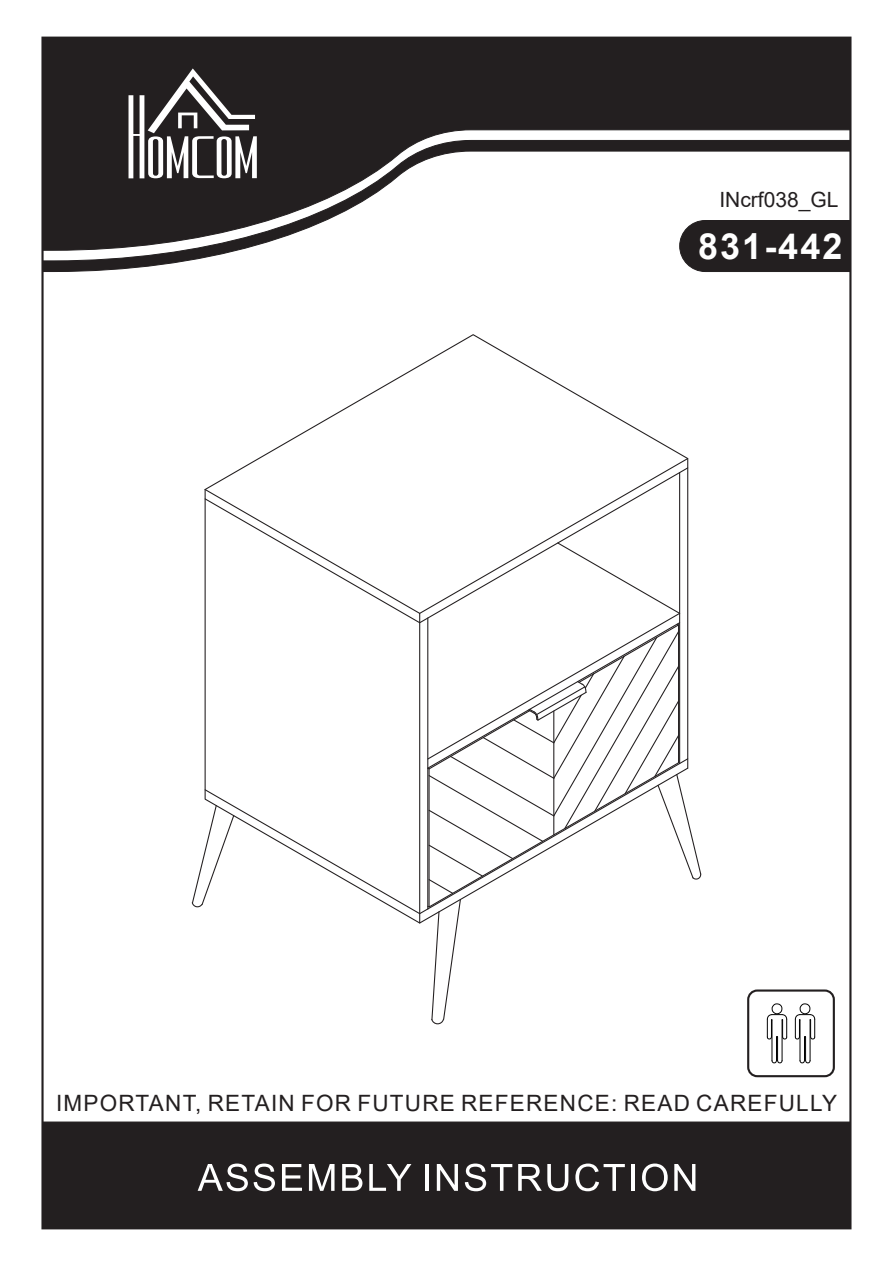
<style>
.page{position:relative;width:893px;height:1263px;background:#fff}
.page>*{position:absolute;margin:0;border:0;box-sizing:border-box;transform-origin:0 0}
.t1{font:700 36px "Arial";letter-spacing:.055em;color:#fff}
.t2{font:22.5px "Arial";letter-spacing:.055em;color:#231f20}
.t3{font:21px "Arial";color:#231f20}
</style>
<div class="page">
<div style="left:42px;top:37px;width:809px;height:103px;background:#231f20"></div>
<svg style="left:42px;top:140px;width:809px;height:132px"></svg>
<svg style="left:129px;top:68px;width:128px;height:110px"></svg>
<div style="left:747px;top:989px;width:88px;height:88px;border:2px solid #231f20;border-radius:9px"></div>
<svg style="left:794px;top:1003px;width:22px;height:61px"></svg>
<svg style="left:766px;top:1003px;width:22px;height:61px"></svg>
<div style="left:42px;top:1122px;width:809px;height:106px;background:#231f20"></div>
<svg style="left:198px;top:1163px;width:50px;height:28px"></svg>
<svg style="left:254px;top:1163px;width:21px;height:28px"></svg>
<svg style="left:282px;top:1164px;width:20px;height:27px"></svg>
<svg style="left:309px;top:1164px;width:26px;height:27px"></svg>
<svg style="left:342px;top:1164px;width:20px;height:27px"></svg>
<svg style="left:369px;top:1164px;width:42px;height:27px"></svg>
<hr style="left:425px;top:1164px;width:3px;height:27px;background:#fff">
<svg style="left:437px;top:1164px;width:21px;height:27px"></svg>
<svg style="left:465px;top:1163px;width:47px;height:28px"></svg>
<svg style="left:518px;top:1164px;width:50px;height:27px"></svg>
<svg style="left:575px;top:1163px;width:50px;height:28px"></svg>
<hr style="left:631px;top:1164px;width:4px;height:27px;background:#fff">
<svg style="left:642px;top:1163px;width:26px;height:28px"></svg>
<svg style="left:674px;top:1164px;width:21px;height:27px"></svg>
<svg style="left:204px;top:769px;width:214px;height:146px"></svg>
<svg style="left:204px;top:334px;width:482px;height:435px"></svg>
<svg style="left:191px;top:804px;width:44px;height:104px"></svg>
<svg style="left:418px;top:457px;width:284px;height:568px"></svg>
<p class="t3" style="left:719px;top:185px;width:121px">INcrf038_GL</p>
<h1 class="t1" style="left:698px;top:221px;width:146px">831-442</h1>
<p class="t2" style="left:56px;top:1087px;width:783px">IMPORTANT, RETAIN FOR FUTURE REFERENCE: READ CAREFULLY</p>
</div>
